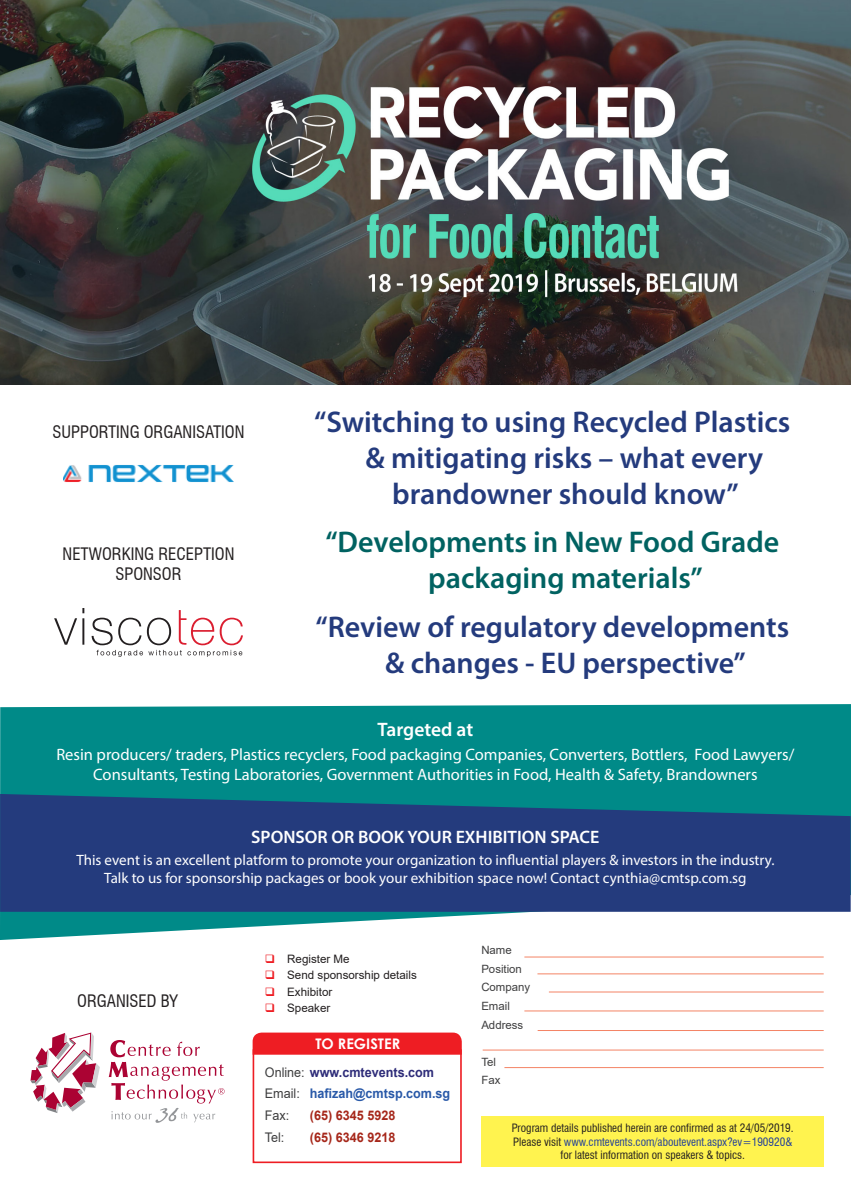
<style>
.page{position:relative;width:851px;height:1191px;background:#fff}
.page>*{position:absolute;margin:0;border:0;box-sizing:border-box;transform-origin:0 0}
.t1{font:600 30px/36px "Myriad Pro";color:#243b7d}
.t2{font:600 30px/36px "Myriad Pro";color:#006261}
.t3{font:600 19.5px "Myriad Pro";letter-spacing:-.005em;color:#fff}
.t4{font:600 18px "Myriad Pro";color:#fff}
.t5{font:condensed 16.8px "Swiss 721 BT";color:#231f20}
.t6{font:16.5px/19.8px "Myriad Pro";color:#fff;text-align:center}
.t7{font:15px/18px "Myriad Pro";color:#fff;text-align:center}
.t8{font:700 14.55px "Century Gothic";color:#fff}
.t9{font:700 13.2px "Arial";color:#2959a8;scale:.95 1}
.t10{font:700 13.2px "Arial";color:#2e2c79;scale:.95 1}
.t11{font:700 13.2px "Arial";color:#a6271a;scale:.95 1}
.t12{font:13.2px "Arial";color:#3e3e3f;scale:.95 1}
.t13{font:11.55px "Arial";color:#231f20}
.t14{font:11.4px/18.6px "Arial";color:#3e3e3f}
.t15{font:condensed 11.25px "Swiss 721 BT";color:#231f20}
.t16{font:condensed 11.25px "Swiss 721 BT";color:#223f99}
.s1{color:#ee1d23}
.s2{font-weight:400;color:#3e3e3f}
.s3{color:#231f20}
</style>
<div class="page">
<hr style="left:524px;top:956px;width:299px;height:1px;background:#f48465">
<hr style="left:537px;top:973px;width:286px;height:1px;background:#f48465">
<hr style="left:549px;top:991px;width:274px;height:1px;background:#f48465">
<hr style="left:524px;top:1010px;width:299px;height:1px;background:#f48465">
<hr style="left:537px;top:1030px;width:286px;height:1px;background:#f48465">
<hr style="left:482px;top:1049px;width:341px;height:1px;background:#f48465">
<hr style="left:504px;top:1067px;width:319px;height:1px;background:#f48465">
<div style="left:252px;top:1049px;width:209px;height:114px;border:2px solid #ee1d23"></div>
<div style="left:252px;top:1032px;width:209px;height:22px;background:#ee1d23"></div>
<div style="left:481px;top:1115px;width:342px;height:51px;background:#fff34f"></div>
<svg style="left:0;top:704px;width:850px;height:236px;fill:#008a88"></svg>
<svg style="left:0;top:794px;width:850px;height:117px;fill:#243b7d"></svg>
<svg style="left:30px;top:1032px;width:70px;height:81px"></svg>
<svg style="left:109px;top:1040px;width:115px;height:82px"></svg>
<img style="left:0;top:0;width:850px;height:384px">
<img style="left:64px;top:465px;width:169px;height:17px">
<svg style="left:54px;top:608px;width:30px;height:36px"></svg>
<svg style="left:92px;top:610px;width:151px;height:47px"></svg>
<p class="t5" style="left:53px;top:422px;width:193px">SUPPORTING ORGANISATION</p>
<p class="t5" style="left:63px;top:544px;width:173px">NETWORKING RECEPTION</p>
<p class="t5" style="left:115px;top:564px;width:68px">SPONSOR</p>
<p class="t1" style="left:314px;top:403px;width:477px">“Switching to using Recycled Plastics</p>
<p class="t1" style="left:365px;top:439px;width:399px">&amp; mitigating risks – what every</p>
<p class="t1" style="left:392px;top:475px;width:348px">brandowner should know”</p>
<p class="t2" style="left:428px;top:523px;width:352px;text-indent:-103px">“Developments in New Food Grade packaging materials”</p>
<p class="t1" style="left:385px;top:608px;width:405px;text-indent:-70px">“Review of regulatory developments &amp; changes - EU perspective”</p>
<p class="t3" style="left:377px;top:717px;width:97px">Targeted at</p>
<p class="t6" style="left:56px;top:744px;width:739px">Resin producers/ traders, Plastics recyclers, Food packaging Companies, Converters, Bottlers, Food Lawyers/<br>Consultants, Testing Laboratories, Government Authorities in Food, Health &amp; Safety, Brandowners</p>
<p class="t4" style="left:251px;top:825px;width:349px">SPONSOR OR BOOK YOUR EXHIBITION SPACE</p>
<p class="t7" style="left:76px;top:850px;width:699px">This event is an excellent platform to promote your organization to influential players &amp; investors in the industry.<br>Talk to us for sponsorship packages or book your exhibition space now! Contact cynthia@cmtsp.com.sg</p>
<p class="t5" style="left:77px;top:990px;width:102px">ORGANISED BY</p>
<p class="t13" style="left:265px;top:950px;width:86px"><span class="s1">❑</span> Register Me</p>
<p class="t13" style="left:265px;top:967px;width:153px"><span class="s1">❑</span> Send sponsorship details</p>
<p class="t13" style="left:265px;top:983px;width:69px"><span class="s1">❑</span> Exhibitor</p>
<p class="t13" style="left:265px;top:1000px;width:67px"><span class="s1">❑</span> Speaker</p>
<p class="t8" style="left:315px;top:1033px;width:86px">TO REGISTER</p>
<p class="t10" style="left:265px;top:1062px;width:179px"><span class="s2">Online:</span> www.cmtevents.com</p>
<p class="t9" style="left:265px;top:1084px;width:197px"><span class="s2">Email:</span> hafizah@cmtsp.com.sg</p>
<p class="t12" style="left:265px;top:1106px;width:27px">Fax:</p>
<p class="t11" style="left:310px;top:1106px;width:91px">(65) 6345 5928</p>
<p class="t12" style="left:265px;top:1127px;width:22px">Tel:</p>
<p class="t11" style="left:310px;top:1127px;width:91px">(65) 6346 9218</p>
<p class="t14" style="left:481px;top:941px;width:32px">Name</p>
<p class="t14" style="left:481px;top:959px;width:42px">Position</p>
<p class="t14" style="left:481px;top:978px;width:50px">Company</p>
<p class="t14" style="left:481px;top:996px;width:30px">Email</p>
<p class="t14" style="left:481px;top:1015px;width:43px">Address</p>
<p class="t14" style="left:481px;top:1052px;width:21px">Tel<br>Fax</p>
<p class="t15" style="left:511px;top:1121px;width:283px">Program details published herein are confirmed as at 24/05/2019.</p>
<p class="t16" style="left:513px;top:1134px;width:280px"><span class="s3">Please visit</span> www.cmtevents.com/aboutevent.aspx?ev=190920&amp;</p>
<p class="t15" style="left:560px;top:1148px;width:186px">for latest information on speakers &amp; topics.</p>
</div>
